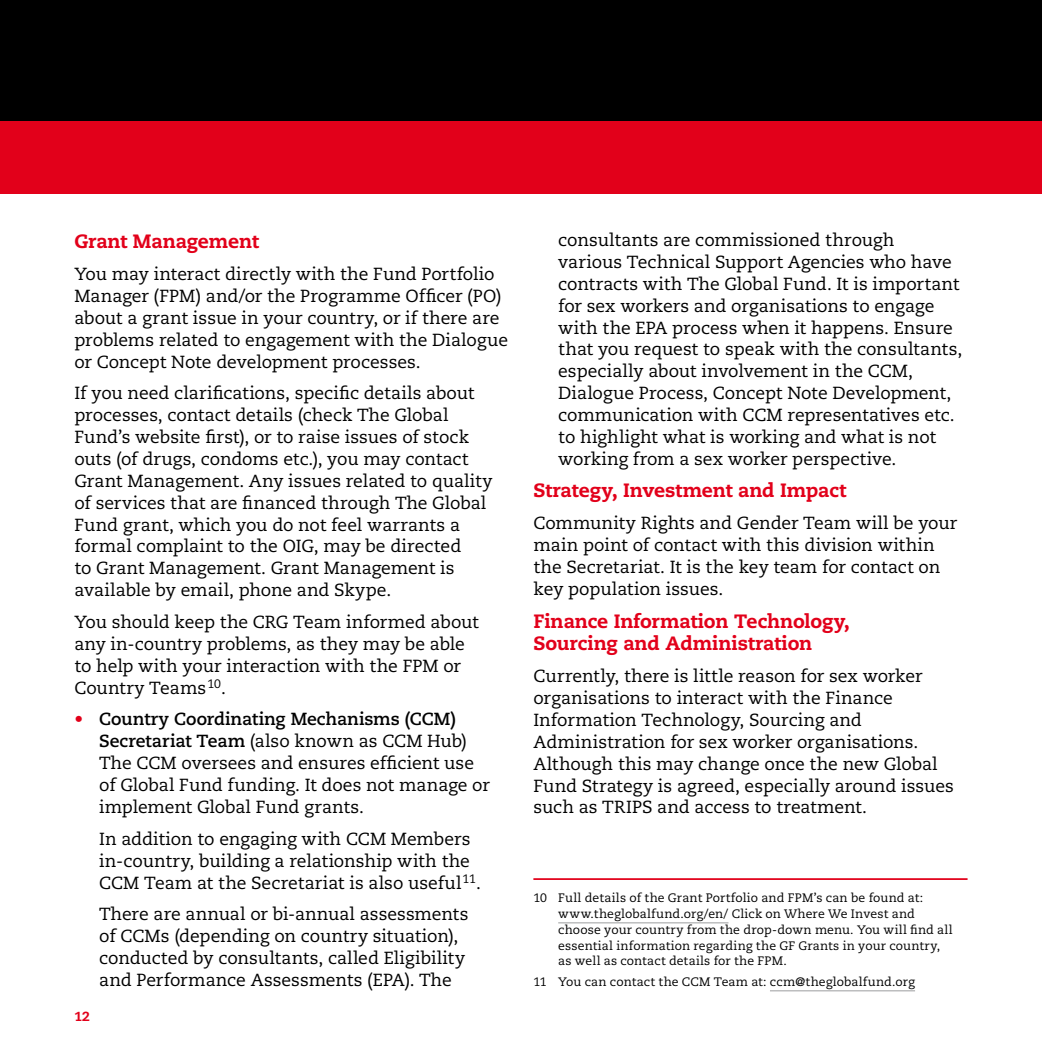
<style>
.page{position:relative;width:1042px;height:1042px;background:#fff}
.page>*{position:absolute;margin:0;border:0;box-sizing:border-box;transform-origin:0 0}
.t1{font:800 19.25px/22.8px "Caecilia LT";letter-spacing:-.01em;color:#e2001a}
.t2{font:17.5px/21.9px "Caecilia LT";color:#000}
.t3{font:800 13.12px "Caecilia LT";color:#e2001a}
.t4{font:12.25px/15.8px "Caecilia LT";letter-spacing:.01em;color:#000}
.s1{color:#e2001a}
.s2{font-weight:700}
</style>
<div class="page">
<div style="left:0;top:121px;width:1042px;height:72px;background:#e2001a"></div>
<div style="left:0;top:0;width:1042px;height:121px;background:#000"></div>
<hr style="left:533px;top:878px;width:434px;height:2px;background:#e2001a">
<hr style="left:558px;top:922px;width:170px;height:1px;background:#9c9e9f">
<hr style="left:770px;top:990px;width:145px;height:1px;background:#9c9e9f">
<p class="t1" style="left:74px;top:230px;width:186px">Grant Management</p>
<p class="t2" style="left:74px;top:263px;width:435px">You may interact directly with the Fund Portfolio Manager (FPM) and/or the Programme Officer (PO) about a grant issue in your country, or if there are problems related to engagement with the Dialogue or Concept Note development processes.</p>
<p class="t2" style="left:74px;top:383px;width:419px">If you need clarifications, specific details about processes, contact details (check The Global Fund’s website first), or to raise issues of stock outs (of drugs, condoms etc.), you may contact Grant Management. Any issues related to quality of services that are financed through The Global Fund grant, which you do not feel warrants a formal complaint to the OIG, may be directed<br>to Grant Management. Grant Management is available by email, phone and Skype.</p>
<p class="t2" style="left:74px;top:611px;width:406px">You should keep the CRG Team informed about any in-country problems, as they may be able to help with your interaction with the FPM or Country Teams<sup>10</sup>.</p>
<p class="t2" style="left:99px;top:709px;width:392px;text-indent:-25px"><span class="s1">•</span> <span class="s2">Country Coordinating Mechanisms (CCM)<br>Secretariat Team</span> (also known as CCM Hub)<br>The CCM oversees and ensures efficient use of Global Fund funding. It does not manage or implement Global Fund grants.</p>
<p class="t2" style="left:99px;top:828px;width:383px">In addition to engaging with CCM Members in‑ country, building a relationship with the<br>CCM Team at the Secretariat is also useful<sup>11</sup>.</p>
<p class="t2" style="left:99px;top:903px;width:371px">There are annual or bi-annual assessments of CCMs (depending on country situation), conducted by consultants, called Eligibility and Performance Assessments (EPA). The</p>
<p class="t3" style="left:74px;top:1008px;width:17px">12</p>
<p class="t2" style="left:558px;top:229px;width:405px">consultants are commissioned through various Technical Support Agencies who have contracts with The Global Fund. It is important for sex workers and organisations to engage with the EPA process when it happens. Ensure that you request to speak with the consultants, especially about involvement in the CCM, Dialogue Process, Concept Note Development, communication with CCM representatives etc. to highlight what is working and what is not working from a sex worker perspective.</p>
<p class="t1" style="left:533px;top:479px;width:314px">Strategy, Investment and Impact</p>
<p class="t2" style="left:533px;top:512px;width:425px">Community Rights and Gender Team will be your main point of contact with this division within the Secretariat. It is the key team for contact on key population issues.</p>
<p class="t1" style="left:533px;top:609px;width:318px">Finance Information Technology,<br>Sourcing and Administration</p>
<p class="t2" style="left:533px;top:665px;width:422px">Currently, there is little reason for sex worker organisations to interact with the Finance Information Technology, Sourcing and Administration for sex worker organisations.<br>Although this may change once the new Global Fund Strategy is agreed, especially around issues such as TRIPS and access to treatment.</p>
<p class="t4" style="left:558px;top:890px;width:396px;text-indent:-25px">10 Full details of the Grant Portfolio and FPM’s can be found at: www.theglobalfund.org/en/ Click on Where We Invest and choose your country from the drop-down menu. You will find all essential information regarding the GF Grants in your country, as well as contact details for the FPM.</p>
<p class="t4" style="left:533px;top:974px;width:383px">11 You can contact the CCM Team at: ccm@theglobalfund.org</p>
</div>
